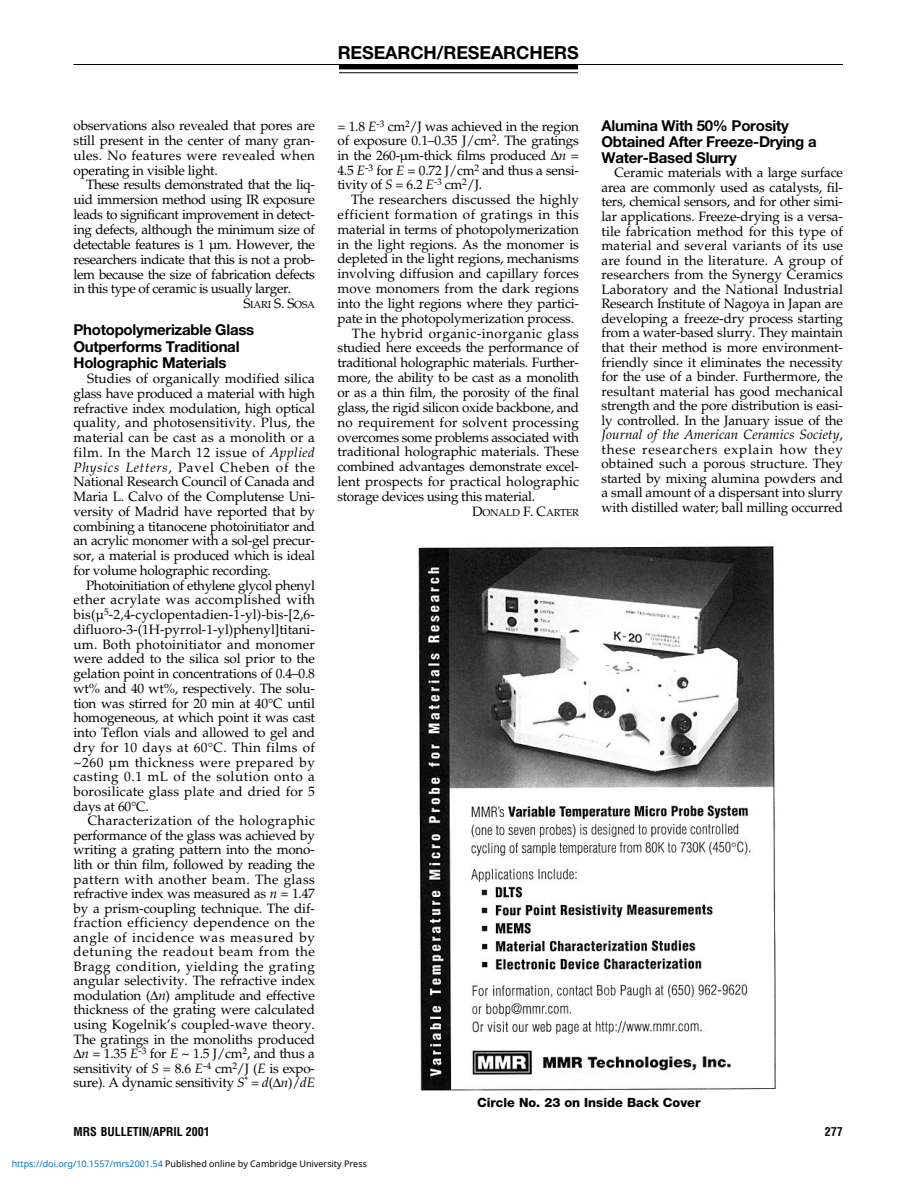
<style>
.page{position:relative;width:918px;height:1188px;background:#fff}
.page>*{position:absolute;margin:0;border:0;box-sizing:border-box;transform-origin:0 0}
.t1{font:700 18px "Helvetica Neue";letter-spacing:-.005em;color:#000}
.t2{font:700 15px/16.5px "Helvetica Neue";letter-spacing:-.015em;color:#000}
.t3{font:13.5px/14.5px "Palatino";letter-spacing:-.015em;color:#000;text-align:justify}
.t4{font:13.5px "Palatino";letter-spacing:.005em;color:#000}
.t5{font:13.5px "Palatino";letter-spacing:.035em;color:#000}
.t6{font:13.5px "Palatino";letter-spacing:.02em;color:#000}
.t7{font:800 12.75px "Helvetica Neue";color:#000}
.t8{font:700 condensed 12px "Helvetica";color:#000}
.t9{font:10.2px "Palatino";letter-spacing:-.02em;color:#000}
.t10{font:9px "Noto Sans";color:#000}
.s1{font-size:13.5px}
.s2{font-style:italic}
.s3{color:#0172cf}
</style>
<div class="page">
<div style="left:339px;top:64px;width:239px;height:5px;background:#000"></div>
<hr style="left:339px;top:72px;width:239px;height:1px;background:#000">
<hr style="left:74px;top:64px;width:769px;height:1px;background:#000">
<img style="left:418px;top:546px;width:358px;height:545px">
<h1 class="t1" style="left:338px;top:46px;width:243px">RESEARCH/RESEARCHERS</h1>
<p class="t3" style="left:74px;top:119px;width:243px;line-height:15px">observations also revealed that pores are still present in the center of many gran&shy;ules. No features were revealed when operating in visible light.</p>
<p class="t3" style="left:74px;top:179px;width:243px;text-indent:13px">These results demonstrated that the liq&shy;uid immersion method using IR exposure leads to significant improvement in detect&shy;ing defects, although the minimum size of detectable features is 1 µm. However, the researchers indicate that this is not a prob&shy;lem because the size of fabrication defects in this type of ceramic is usually larger.</p>
<p class="t9" style="left:243px;top:301px;width:73px"><span class="s1">S</span>IARI <span class="s1">S. S</span>OSA</p>
<p class="t2" style="left:74px;top:323px;width:182px">Photopolymerizable Glass<br>Outperforms Traditional<br>Holographic Materials</p>
<p class="t3" style="left:74px;top:373px;width:243px;text-indent:14px">Studies of organically modified silica glass have produced a material with high refractive index modulation, high optical quality, and photosensitivity. Plus, the material can be cast as a monolith or a film. In the March 12 issue of <span class="s2">Applied Physics Letters</span>, Pavel Cheben of the National Research Council of Canada and Maria L. Calvo of the Complutense Uni&shy;versity of Madrid have reported that by combining a titanocene photoinitiator and an acrylic monomer with a sol-gel precur&shy;sor, a material is produced which is ideal for volume holographic recording.</p>
<p class="t3" style="left:73px;top:579px;width:243px;text-indent:13px">Photoinitiation of ethylene glycol phenyl ether acrylate was accomplished with bis(µ<sup>5</sup>-2,4-cyclopentadien-1-yl)-bis-[2,6- difluoro-3-(1H-pyrrol-1-yl)phenyl]titani&shy;um. Both photoinitiator and monomer were added to the silica sol prior to the gelation point in concentrations of 0.4–0.8 wt% and 40 wt%, respectively. The solu&shy;tion was stirred for 20 min at 40°C until homogeneous, at which point it was cast into Teflon vials and allowed to gel and dry for 10 days at 60°C. Thin films of ~260 µm thickness were prepared by casting 0.1 mL of the solution onto a borosilicate glass plate and dried for 5 days at 60°C.</p>
<p class="t3" style="left:73px;top:815px;width:243px;text-indent:14px">Characterization of the holographic performance of the glass was achieved by writing a grating pattern into the mono&shy;lith or thin film, followed by reading the pattern with another beam. The glass refractive index was measured as <span class="s2">n</span> = 1.47 by a prism-coupling technique. The dif&shy;fraction efficiency dependence on the angle of incidence was measured by detuning the readout beam from the Bragg condition, yielding the grating angular selectivity. The refractive index modulation (∆<span class="s2">n</span>) amplitude and effective thickness of the grating were calculated using Kogelnik’s coupled-wave theory.<br>The gratings in the monoliths produced ∆<span class="s2">n</span> = 1.35 <span class="s2">E</span><sup>-3</sup> for <span class="s2">E</span> ~ 1.5 J/cm<sup>2</sup>, and thus a sensitivity of <span class="s2">S</span> = 8.6 <span class="s2">E</span><sup>-4</sup> cm<sup>2</sup>/J (<span class="s2">E</span> is expo&shy;sure). A dynamic sensitivity <span class="s2">S</span><sup>*</sup> = <span class="s2">d</span>(∆<span class="s2">n</span>)/<span class="s2">dE</span></p>
<p class="t3" style="left:337px;top:121px;width:243px">= 1.8 <span class="s2">E</span><sup>-3</sup> cm<sup>2</sup>/J was achieved in the region of exposure 0.1–0.35 J/cm<sup>2</sup>. The gratings in the 260-µm-thick films produced ∆<span class="s2">n</span> = 4.5 <span class="s2">E</span><sup>-3</sup> for <span class="s2">E</span> = 0.72 J/cm<sup>2</sup> and thus a sensi&shy;tivity of <span class="s2">S</span> = 6.2 <span class="s2">E</span><sup>-3</sup> cm<sup>2</sup>/J.</p>
<p class="t4" style="left:351px;top:194px;width:229px">The researchers discussed the highly</p>
<p class="t5" style="left:337px;top:209px;width:243px">efficient formation of gratings in this</p>
<p class="t3" style="left:337px;top:223px;width:243px">material in terms of photopolymerization</p>
<p class="t3" style="left:337px;top:238px;width:243px">in the light regions. As the monomer is</p>
<p class="t3" style="left:337px;top:253px;width:243px">depleted in the light regions, mechanisms</p>
<p class="t3" style="left:337px;top:268px;width:243px">involving diffusion and capillary forces</p>
<p class="t3" style="left:337px;top:283px;width:243px">move monomers from the dark regions</p>
<p class="t3" style="left:337px;top:298px;width:243px">into the light regions where they partici-</p>
<p class="t3" style="left:337px;top:312px;width:238px">pate in the photopolymerization process.</p>
<p class="t5" style="left:352px;top:328px;width:229px">The hybrid organic-inorganic glass</p>
<p class="t3" style="left:337px;top:342px;width:243px">studied here exceeds the performance of</p>
<p class="t3" style="left:337px;top:357px;width:243px">traditional holographic materials. Further-</p>
<p class="t3" style="left:337px;top:372px;width:243px">more, the ability to be cast as a monolith</p>
<p class="t3" style="left:337px;top:387px;width:243px">or as a thin film, the porosity of the final</p>
<p class="t3" style="left:337px;top:402px;width:243px">glass, the rigid silicon oxide backbone, and</p>
<p class="t6" style="left:337px;top:417px;width:243px">no requirement for solvent processing</p>
<p class="t3" style="left:337px;top:431px;width:243px">overcomes some problems associated with</p>
<p class="t3" style="left:337px;top:446px;width:243px">traditional holographic materials. These</p>
<p class="t3" style="left:337px;top:461px;width:243px">combined advantages demonstrate excel-</p>
<p class="t4" style="left:337px;top:476px;width:243px">lent prospects for practical holographic</p>
<p class="t3" style="left:337px;top:491px;width:199px">storage devices using this material.</p>
<p class="t9" style="left:472px;top:508px;width:108px"><span class="s1">D</span>ONALD <span class="s1">F. C</span>ARTER</p>
<p class="t2" style="left:602px;top:119px;width:217px;line-height:16px">Alumina With 50% Porosity<br>Obtained After Freeze-Drying a<br>Water-Based Slurry</p>
<p class="t3" style="left:602px;top:167px;width:243px;text-indent:13px">Ceramic materials with a large surface area are commonly used as catalysts, fil&shy;ters, chemical sensors, and for other simi&shy;lar applications. Freeze-drying is a versa&shy;tile fabrication method for this type of material and several variants of its use are found in the literature. A group of researchers from the Synergy Ceramics Laboratory and the National Industrial Research Institute of Nagoya in Japan are developing a freeze-dry process starting from a water-based slurry. They maintain that their method is more environment&shy;friendly since it eliminates the necessity for the use of a binder. Furthermore, the resultant material has good mechanical strength and the pore distribution is easi&shy;ly controlled. In the January issue of the <span class="s2">Journal of the American Ceramics Society</span>, these researchers explain how they obtained such a porous structure. They started by mixing alumina powders and a small amount of a dispersant into slurry with distilled water; ball milling occurred</p>
<p class="t7" style="left:477px;top:1098px;width:225px">Circle No. 23 on Inside Back Cover</p>
<p class="t8" style="left:73px;top:1126px;width:138px">MRS BULLETIN/APRIL 2001</p>
<p class="t8" style="left:825px;top:1126px;width:19px">277</p>
<p class="t10" style="left:12px;top:1157px;width:357px"><span class="s3">https://doi.org/10.1557/mrs2001.54</span> Published online by Cambridge University Press</p>
</div>
